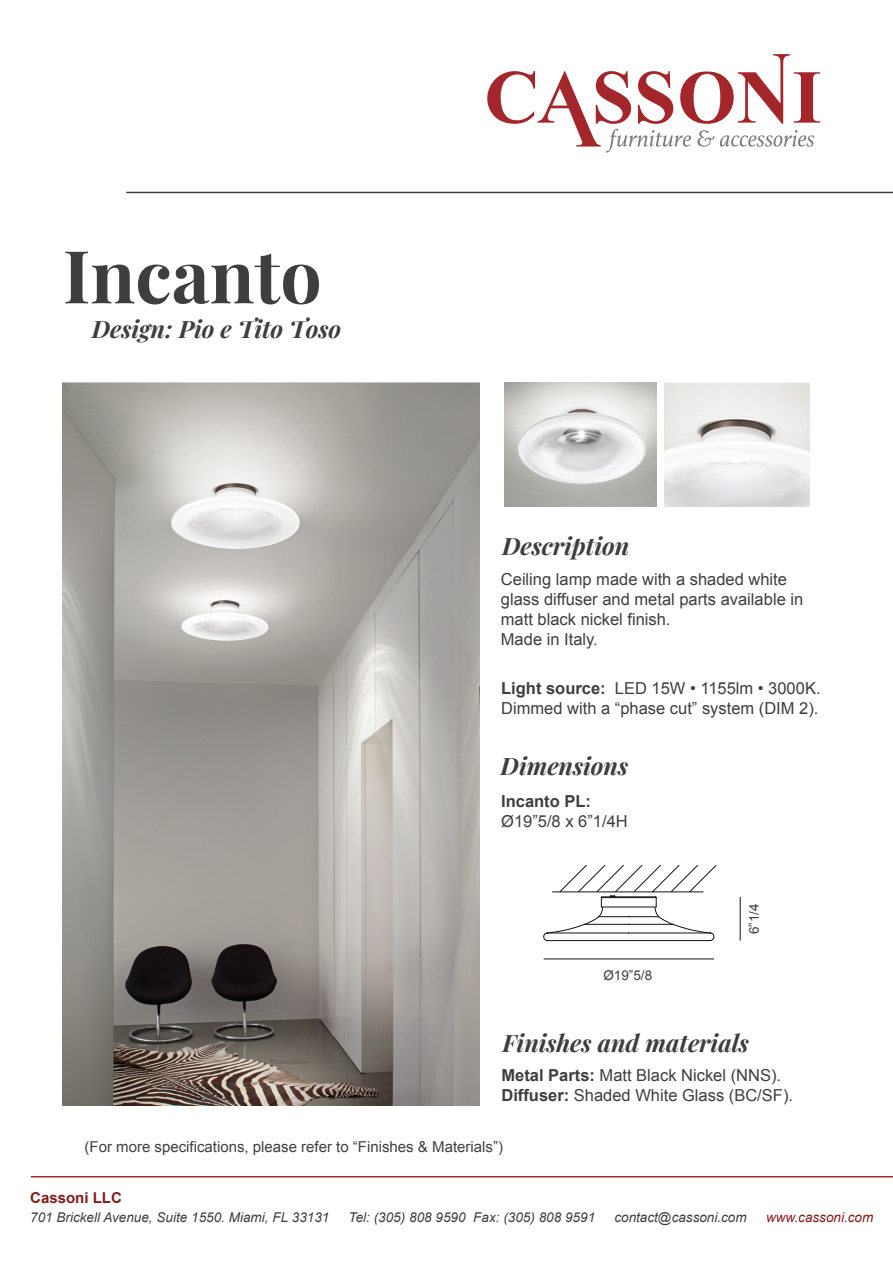
<style>
.page{position:relative;width:893px;height:1263px;background:#fff}
.page>*{position:absolute;margin:0;border:0;box-sizing:border-box;transform-origin:0 0}
.t1{font:700 73.2px "Playfair Display";color:#3e3e3f}
.t2{font:italic 700 24px "Playfair Display";color:#3e3e3f}
.t3{font:16.5px/19.8px "Arial";color:#3e3e3f}
.t4{font:700 16.5px "Arial";color:#3e3e3f}
.t5{font:15px "Arial";color:#413f41}
.t6{font:700 15px "Arial";color:#801d1a}
.t7{font:italic 13.5px "Arial";color:#3e3e3f}
.t8{font:italic 13.5px "Arial";color:#801d1a}
.t9{font:13.5px "Arial";color:#3e3e3f}
.s1{font-weight:700}
</style>
<div class="page">
<hr style="left:31px;top:1176px;width:862px;height:1px;background:#a3272a">
<hr style="left:126px;top:192px;width:767px;height:1px;background:#3e3e3f">
<svg style="left:487px;top:54px;width:333px;height:99px"></svg>
<hr style="left:544px;top:958px;width:170px;height:1px;background:#111416">
<hr style="left:740px;top:897px;width:1px;height:43px;background:#111416">
<svg style="left:543px;top:864px;width:174px;height:78px"></svg>
<img style="left:63px;top:383px;width:417px;height:723px">
<img style="left:664px;top:383px;width:145px;height:124px">
<img style="left:504px;top:383px;width:152px;height:123px">
<h1 class="t1" style="left:63px;top:218px;width:260px">Incanto</h1>
<h2 class="t2" style="left:92px;top:310px;width:251px">Design: Pio e Tito Toso</h2>
<h2 class="t2" style="left:502px;top:527px;width:129px">Description</h2>
<p class="t3" style="left:501px;top:570px;width:304px">Ceiling lamp made with a shaded white glass diffuser and metal parts available in matt black nickel finish.<br>Made in Italy.</p>
<p class="t3" style="left:501px;top:678px;width:321px"><span class="s1">Light source:</span> LED 15W • 1155lm • 3000K.<br>Dimmed with a “phase cut” system (DIM 2).</p>
<h2 class="t2" style="left:501px;top:747px;width:129px">Dimensions</h2>
<p class="t4" style="left:501px;top:790px;width:91px">Incanto PL:</p>
<p class="t3" style="left:501px;top:811px;width:128px">Ø19”5/8 x 6”1/4H</p>
<p class="t9" style="left:603px;top:966px;width:50px">Ø19”5/8</p>
<p class="t9" style="left:745px;top:934px;width:32px;rotate:-90deg">6”1/4</p>
<h2 class="t2" style="left:502px;top:1023px;width:248px">Finishes and materials</h2>
<p class="t3" style="left:501px;top:1066px;width:293px"><span class="s1">Metal Parts:</span> Matt Black Nickel (NNS).<br><span class="s1">Diffuser:</span> Shaded White Glass (BC/SF).</p>
<p class="t5" style="left:85px;top:1137px;width:420px">(For more specifications, please refer to “Finishes &amp; Materials”)</p>
<p class="t6" style="left:30px;top:1187px;width:93px">Cassoni LLC</p>
<p class="t7" style="left:30px;top:1209px;width:301px">701 Brickell Avenue, Suite 1550. Miami, FL 33131</p>
<p class="t7" style="left:349px;top:1209px;width:248px">Tel: (305) 808 9590 Fax: (305) 808 9591</p>
<p class="t7" style="left:614px;top:1209px;width:134px">contact@cassoni.com</p>
<p class="t8" style="left:766px;top:1209px;width:109px">www.cassoni.com</p>
</div>
